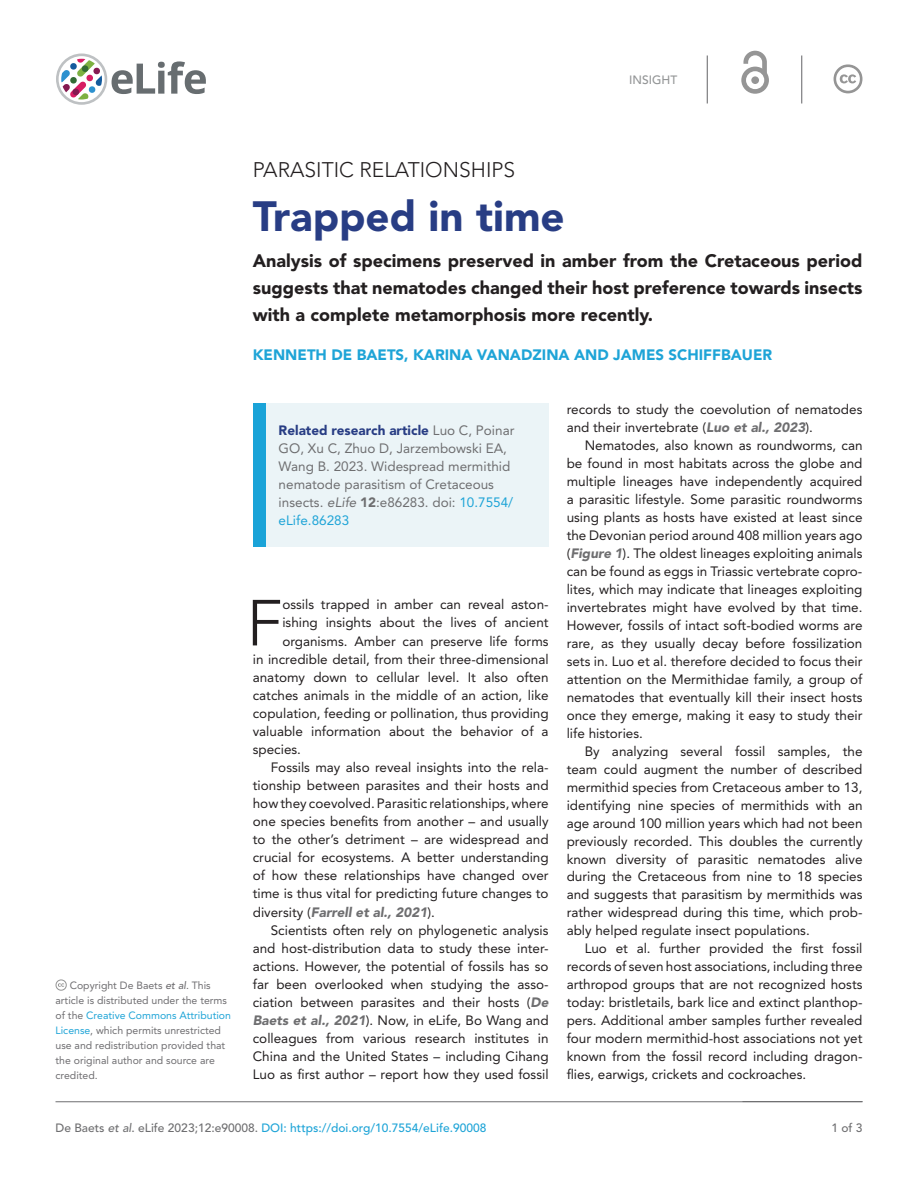
<style>
.page{position:relative;width:918px;height:1188px;background:#fff}
.page>*{position:absolute;margin:0;border:0;box-sizing:border-box;transform-origin:0 0}
.t1{font:300 64.35px "Avenir LT Std";color:#231f20}
.t2{font:900 42px "Avenir LT Std";color:#283d84}
.t3{font:300 21px "Avenir LT Std";color:#231f20}
.t4{font:900 18px/27px "Avenir LT Std";color:#231f20;text-align:justify}
.t5{font:900 15px "Avenir LT Std";color:#1ea4d7}
.t6{font:13.5px/18px "Avenir LT Std";color:#231f20;text-align:justify}
.t7{font:13.5px/18px "Avenir LT Std";color:#6e6e70}
.t8{font:italic 900 13.5px "Avenir LT Std";color:#6e6e70}
.t9{font:500 12px "Avenir LT Std";color:#1ea4d7}
.t10{font:500 12px "Avenir LT Std";color:#939596}
.t11{font:500 12px "Avenir LT Std";color:#6e6e70}
.t12{font:10.5px/15px "Avenir LT Std";color:#6e6d70}
.s1{font-weight:500;font-style:italic}
.s2{color:#1ea4d7}
.s3{font-weight:900;color:#283d84}
.s4{font-style:italic}
.s5{font-weight:900}
.s6{font-weight:400;font-style:normal;color:#231f20}
.s7{font-weight:900;font-style:italic;color:#6e6e70}
.s8{color:#6e6e70}
.s9{font-style:italic;color:#6e6e70}
</style>
<div class="page">
<svg style="left:741px;top:51px;width:28px;height:43px"></svg>
<svg style="left:834px;top:64px;width:28px;height:29px"></svg>
<hr style="left:707px;top:56px;width:1px;height:48px;background:#636366">
<hr style="left:802px;top:56px;width:1px;height:48px;background:#636366">
<svg style="left:56px;top:54px;width:150px;height:51px"></svg>
<hr style="left:56px;top:1101px;width:806px;height:1px;background:#6e6e70">
<svg style="left:56px;top:979px;width:11px;height:12px"></svg>
<div style="left:253px;top:403px;width:296px;height:144px;background:#ebf4f7"></div>
<div style="left:253px;top:403px;width:12px;height:144px;background:#1aa3d8"></div>
<p class="t10" style="left:629px;top:73px;width:50px">INSIGHT</p>
<p class="t12" style="left:56px;top:978px;width:177px;text-indent:14px">Copyright De Baets <span class="s1">et al</span>. This article is distributed under the terms of the <span class="s2">Creative Commons Attribution<br>License</span>, which permits unrestricted use and redistribution provided that the original author and source are credited.</p>
<h3 class="t3" style="left:253px;top:157px;width:264px">PARASITIC RELATIONSHIPS</h3>
<h2 class="t2" style="left:253px;top:191px;width:313px">Trapped in time</h2>
<h3 class="t4" style="left:253px;top:247px;width:611px">Analysis of specimens preserved in amber from the Cretaceous period suggests that nematodes changed their host preference towards insects with a complete metamorphosis more recently.</h3>
<p class="t5" style="left:253px;top:345px;width:521px">KENNETH DE BAETS, KARINA VANADZINA AND JAMES SCHIFFBAUER</p>
<p class="t7" style="left:279px;top:421px;width:237px"><span class="s3">Related research article</span> Luo C, Poinar<br>GO, Xu C, Zhuo D, Jarzembowski EA,<br>Wang B. 2023. Widespread mermithid nematode parasitism of Cretaceous insects. <span class="s4">eLife</span> <span class="s5">12</span>:e86283. doi: <span class="s2">10.7554/ eLife.86283</span></p>
<h1 class="t1" style="left:247px;top:585px;width:37px">F</h1>
<p class="t6" style="left:282px;top:596px;width:268px">ossils trapped in amber can reveal aston-</p>
<p class="t6" style="left:282px;top:614px;width:268px">ishing insights about the lives of ancient</p>
<p class="t6" style="left:282px;top:632px;width:268px">organisms. Amber can preserve life forms</p>
<p class="t6" style="left:253px;top:650px;width:297px">in incredible detail, from their three-dimensional</p>
<p class="t6" style="left:253px;top:668px;width:297px">anatomy down to cellular level. It also often</p>
<p class="t6" style="left:253px;top:686px;width:297px">catches animals in the middle of an action, like</p>
<p class="t6" style="left:253px;top:704px;width:297px">copulation, feeding or pollination, thus providing</p>
<p class="t6" style="left:253px;top:722px;width:297px">valuable information about the behavior of a</p>
<p class="t6" style="left:253px;top:740px;width:50px">species.</p>
<p class="t6" style="left:271px;top:758px;width:279px">Fossils may also reveal insights into the rela-</p>
<p class="t6" style="left:253px;top:776px;width:297px">tionship between parasites and their hosts and</p>
<p class="t6" style="left:253px;top:795px;width:297px">how they coevolved. Parasitic relationships, where</p>
<p class="t6" style="left:253px;top:813px;width:297px">one species benefits from another – and usually</p>
<p class="t6" style="left:253px;top:831px;width:297px">to the other’s detriment – are widespread and</p>
<p class="t6" style="left:253px;top:849px;width:297px">crucial for ecosystems. A better understanding</p>
<p class="t6" style="left:253px;top:867px;width:297px">of how these relationships have changed over</p>
<p class="t6" style="left:253px;top:885px;width:297px">time is thus vital for predicting future changes to</p>
<p class="t8" style="left:253px;top:904px;width:184px"><span class="s6">diversity (</span>Farrell et al., 2021<span class="s6">).</span></p>
<p class="t6" style="left:271px;top:921px;width:279px">Scientists often rely on phylogenetic analysis</p>
<p class="t6" style="left:253px;top:939px;width:297px">and host-distribution data to study these inter-</p>
<p class="t6" style="left:253px;top:957px;width:297px">actions. However, the potential of fossils has so</p>
<p class="t6" style="left:253px;top:975px;width:297px">far been overlooked when studying the asso-</p>
<p class="t6" style="left:253px;top:993px;width:297px">ciation between parasites and their hosts (<span class="s7">De</span></p>
<p class="t6" style="left:253px;top:1011px;width:297px"><span class="s7">Baets et al., 2021</span>). Now, in eLife, Bo Wang and</p>
<p class="t6" style="left:253px;top:1029px;width:297px">colleagues from various research institutes in</p>
<p class="t6" style="left:253px;top:1047px;width:297px">China and the United States – including Cihang</p>
<p class="t6" style="left:253px;top:1065px;width:297px">Luo as first author – report how they used fossil</p>
<p class="t6" style="left:567px;top:400px;width:297px">records to study the coevolution of nematodes and their invertebrate (<span class="s7">Luo et al., 2023</span>).</p>
<p class="t6" style="left:567px;top:436px;width:297px;text-indent:18px">Nematodes, also known as roundworms, can be found in most habitats across the globe and multiple lineages have independently acquired a parasitic lifestyle. Some parasitic roundworms using plants as hosts have existed at least since the Devonian period around 408 million years ago (<span class="s7">Figure 1</span>). The oldest lineages exploiting animals can be found as eggs in Triassic vertebrate copro&shy;lites, which may indicate that lineages exploiting invertebrates might have evolved by that time.<br>However, fossils of intact soft-bodied worms are rare, as they usually decay before fossilization sets in. Luo et al. therefore decided to focus their attention on the Mermithidae family, a group of nematodes that eventually kill their insect hosts once they emerge, making it easy to study their life histories.</p>
<p class="t6" style="left:567px;top:742px;width:297px;text-indent:18px">By analyzing several fossil samples, the team could augment the number of described mermithid species from Cretaceous amber to 13, identifying nine species of mermithids with an age around 100 million years which had not been previously recorded. This doubles the currently known diversity of parasitic nematodes alive during the Cretaceous from nine to 18 species and suggests that parasitism by mermithids was rather widespread during this time, which prob&shy;ably helped regulate insect populations.</p>
<p class="t6" style="left:567px;top:940px;width:297px;text-indent:18px">Luo et al. further provided the first fossil records of seven host associations, including three arthropod groups that are not recognized hosts today: bristletails, bark lice and extinct planthop&shy;pers. Additional amber samples further revealed four modern mermithid-host associations not yet known from the fossil record including dragon&shy;flies, earwigs, crickets and cockroaches.</p>
<p class="t9" style="left:56px;top:1121px;width:432px"><span class="s8">De Baets</span> <span class="s9">et al</span><span class="s8">. eLife 2023;12:e90008.</span> DOI: https://doi.org/10.7554/eLife.90008</p>
<p class="t11" style="left:831px;top:1121px;width:33px">1 of 3</p>
</div>
